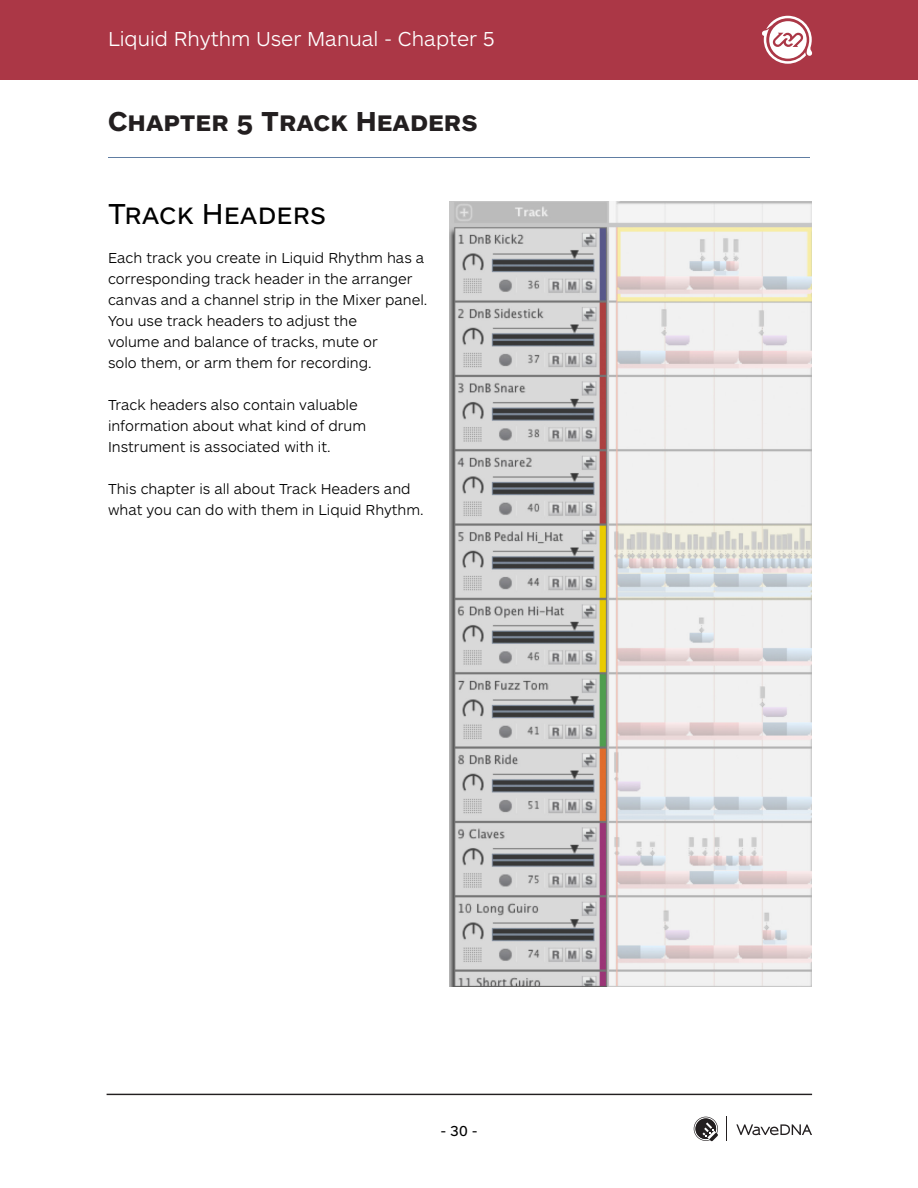
<style>
.page{position:relative;width:918px;height:1188px;background:#fff}
.page>*{position:absolute;margin:0;border:0;box-sizing:border-box;transform-origin:0 0}
.t1{font:30px "ARS Maquette Pro";color:#000}
.t2{font:700 28.5px "ARS Maquette Pro";color:#231f20}
.t3{font:300 21px "ARS Maquette Pro";color:#fff}
.t4{font:300 15px/21px "ARS Maquette Pro";color:#000}
.t5{font:15px "ARS Maquette Pro";color:#000}
</style>
<div class="page">
<div style="left:0;top:0;width:918px;height:79px;background:#ab3746"></div>
<svg style="left:762px;top:16px;width:50px;height:48px"></svg>
<hr style="left:107px;top:1094px;width:705px;height:1px;background:#231f20">
<svg style="left:694px;top:1117px;width:24px;height:24px"></svg>
<svg style="left:736px;top:1124px;width:76px;height:11px"></svg>
<svg style="left:108px;top:157px;width:702px;height:1px"></svg>
<img style="left:449px;top:201px;width:363px;height:786px">
<h3 class="t3" style="left:108px;top:25px;width:388px">Liquid Rhythm User Manual - Chapter 5</h3>
<h2 class="t2" style="left:108px;top:102px;width:371px">Chapter 5 Track Headers</h2>
<h1 class="t1" style="left:108px;top:194px;width:220px">Track Headers</h1>
<p class="t4" style="left:108px;top:246px;width:321px">Each track you create in Liquid Rhythm has a corresponding track header in the arranger canvas and a channel strip in the Mixer panel.<br>You use track headers to adjust the<br>volume and balance of tracks, mute or<br>solo them, or arm them for recording.</p>
<p class="t4" style="left:108px;top:393px;width:260px">Track headers also contain valuable information about what kind of drum<br>Instrument is associated with it.</p>
<p class="t4" style="left:108px;top:477px;width:317px">This chapter is all about Track Headers and what you can do with them in Liquid Rhythm.</p>
<p class="t5" style="left:440px;top:1121px;width:39px">- 30 -</p>
</div>
